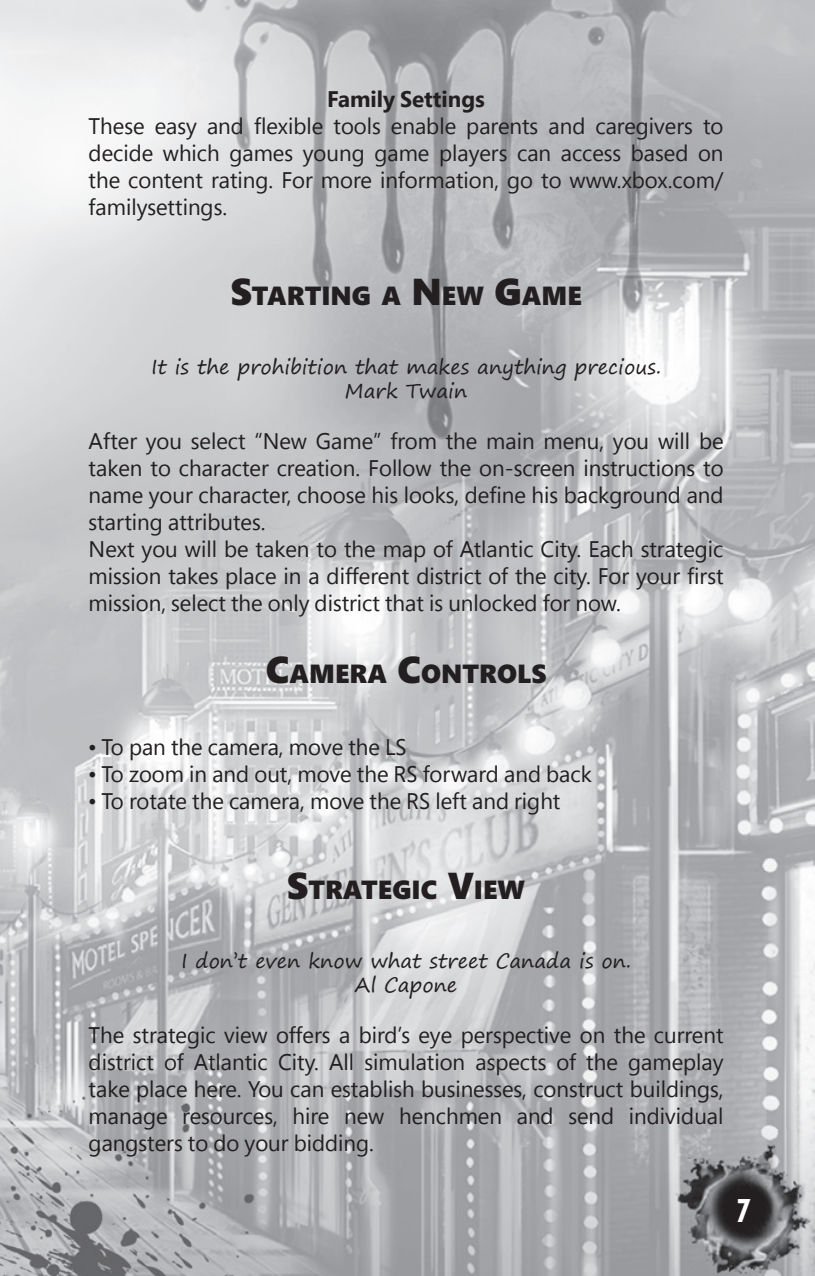
<style>
.page{position:relative;width:815px;height:1276px;background:#fff}
.page>*{position:absolute;margin:0;border:0;box-sizing:border-box;transform-origin:0 0}
.t1{font:30px "Greasy Spoon NF";color:#fff}
.t2{font:900 26.25px "Segoe";color:#231f20}
.t3{font:22.5px/27px "Segoe Pro Display";color:#231f20;text-align:justify}
.t4{font:700 22.5px "Segoe Pro Display";color:#231f20}
.t5{font:20px/24px "Segoe Print";color:#231f20;text-align:center}
.s1{font-size:37.5px}
.s2{font-family:"Times New Roman"}
</style>
<div class="page">
<img style="left:0;top:0;width:815px;height:1276px">
<img style="left:52px;top:0;width:708px;height:468px">
<img style="left:0;top:1035px;width:406px;height:241px">
<img style="left:665px;top:1130px;width:150px;height:146px">
<p class="t4" style="left:327px;top:83px;width:159px">Family Settings</p>
<p class="t3" style="left:89px;top:112px;width:636px">These easy and flexible tools enable parents and caregivers to decide which games young game players can access based on the content rating. For more information, go to www.xbox.com/ familysettings.</p>
<p class="t2" style="left:230px;top:277px;width:353px"><span class="s1">S</span>TARTING A <span class="s1">N</span>EW <span class="s1">G</span>AME</p>
<p class="t5" style="left:151px;top:354px;width:511px">It is the prohibition that makes anything precious.<br>Mark Twain</p>
<p class="t3" style="left:89px;top:427px;width:636px;text-align:left">After you select “New Game” from the main menu, you will be taken to character creation. Follow the on-screen instructions to name your character, choose his looks, define his background and starting attributes.<br>Next you will be taken to the map of Atlantic City. Each strategic mission takes place in a different district of the city. For your first mission, select the only district that is unlocked for now.</p>
<p class="t2" style="left:266px;top:655px;width:282px"><span class="s1">C</span>AMERA <span class="s1">C</span>ONTROLS</p>
<p class="t3" style="left:89px;top:733px;width:320px"><span class="s2">•</span> To pan the camera, move the LS</p>
<p class="t3" style="left:89px;top:760px;width:505px"><span class="s2">•</span> To zoom in and out, move the RS forward and back</p>
<p class="t3" style="left:89px;top:787px;width:473px"><span class="s2">•</span> To rotate the camera, move the RS left and right</p>
<p class="t2" style="left:287px;top:871px;width:240px"><span class="s1">S</span>TRATEGIC <span class="s1">V</span>IEW</p>
<p class="t5" style="left:181px;top:948px;width:451px">I don’t even know what street Canada is on.<br>Al Capone</p>
<p class="t3" style="left:89px;top:1021px;width:636px">The strategic view offers a bird’s eye perspective on the current district of Atlantic City. All simulation aspects of the gameplay take place here. You can establish businesses, construct buildings, manage resources, hire new henchmen and send individual gangsters to do your bidding.</p>
<h1 class="t1" style="left:737px;top:1194px;width:16px">7</h1>
</div>
